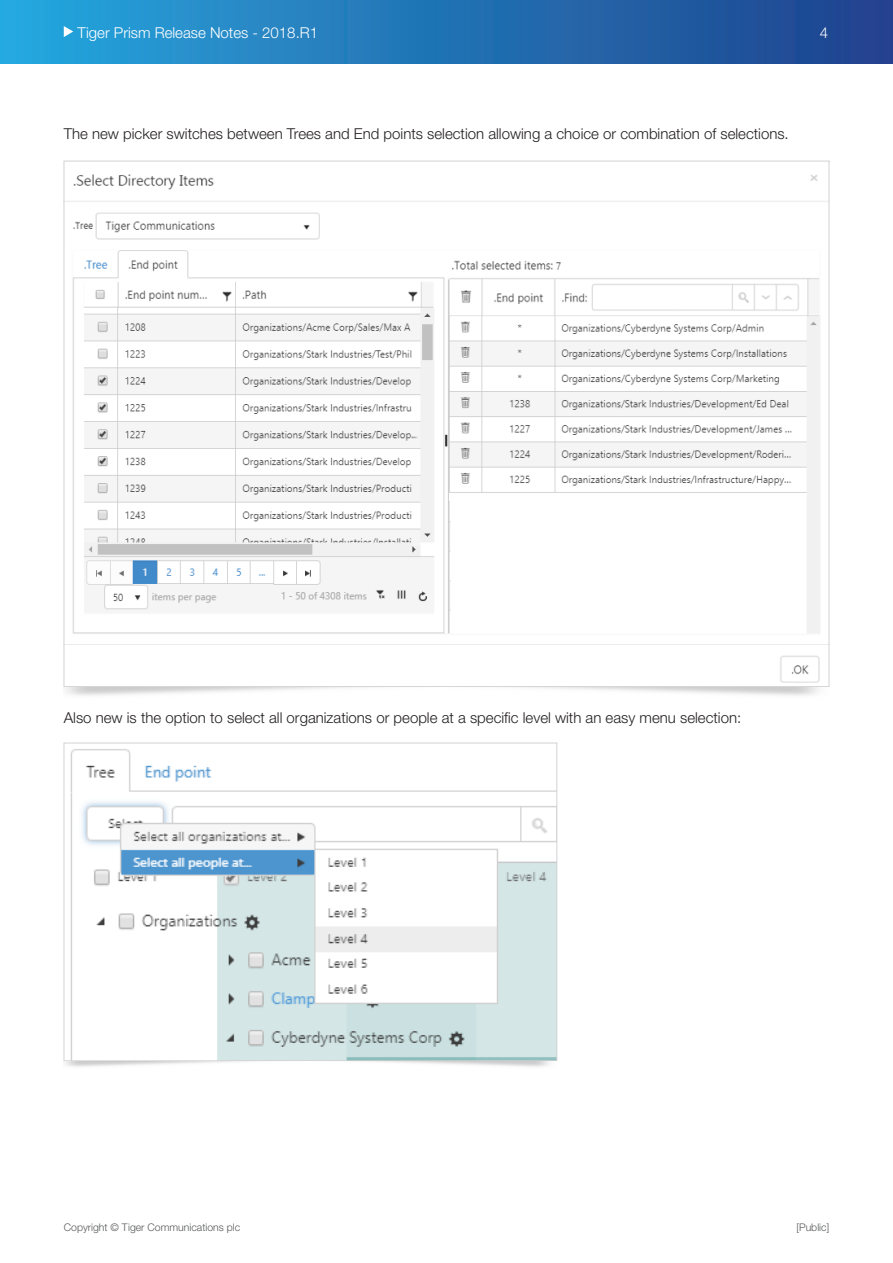
<style>
.page{position:relative;width:893px;height:1263px;background:#fff}
.page>*{position:absolute;margin:0;border:0;box-sizing:border-box;transform-origin:0 0}
.Body{font:300 15px "Helvetica Neue";color:#231f20}
.t1{font:300 15px "Helvetica Neue";color:#fff}
.t2{font:300 15px "Helvetica Neue LT Std";color:#fff}
.t3{font:300 10.5px "Helvetica Neue";color:#57585a}
</style>
<div class="page">
<div style="left:0;top:0;width:893px;height:64px;background:linear-gradient(to right,#26a7de,#20408c)"></div>
<svg style="left:64px;top:26px;width:9px;height:11px"></svg>
<img style="left:65px;top:174px;width:762px;height:522px">
<img style="left:64px;top:749px;width:491px;height:318px">
<div style="left:64px;top:743px;width:493px;height:318px;border:1px solid #d1d2d4"></div>
<p class="t1" style="left:77px;top:23px;width:242px">Tiger Prism Release Notes - 2018.R1</p>
<p class="t2" style="left:820px;top:23px;width:10px">4</p>
<p class="Body" style="left:64px;top:125px;width:726px">The new picker switches between Trees and End points selection allowing a choice or combination of selections.</p>
<p class="Body" style="left:64px;top:708px;width:679px">Also new is the option to select all organizations or people at a specific level with an easy menu selection:</p>
<p class="t3" style="left:64px;top:1220px;width:178px">Copyright © Tiger Communications plc</p>
<p class="t3" style="left:796px;top:1220px;width:34px">[Public]</p>
</div>
